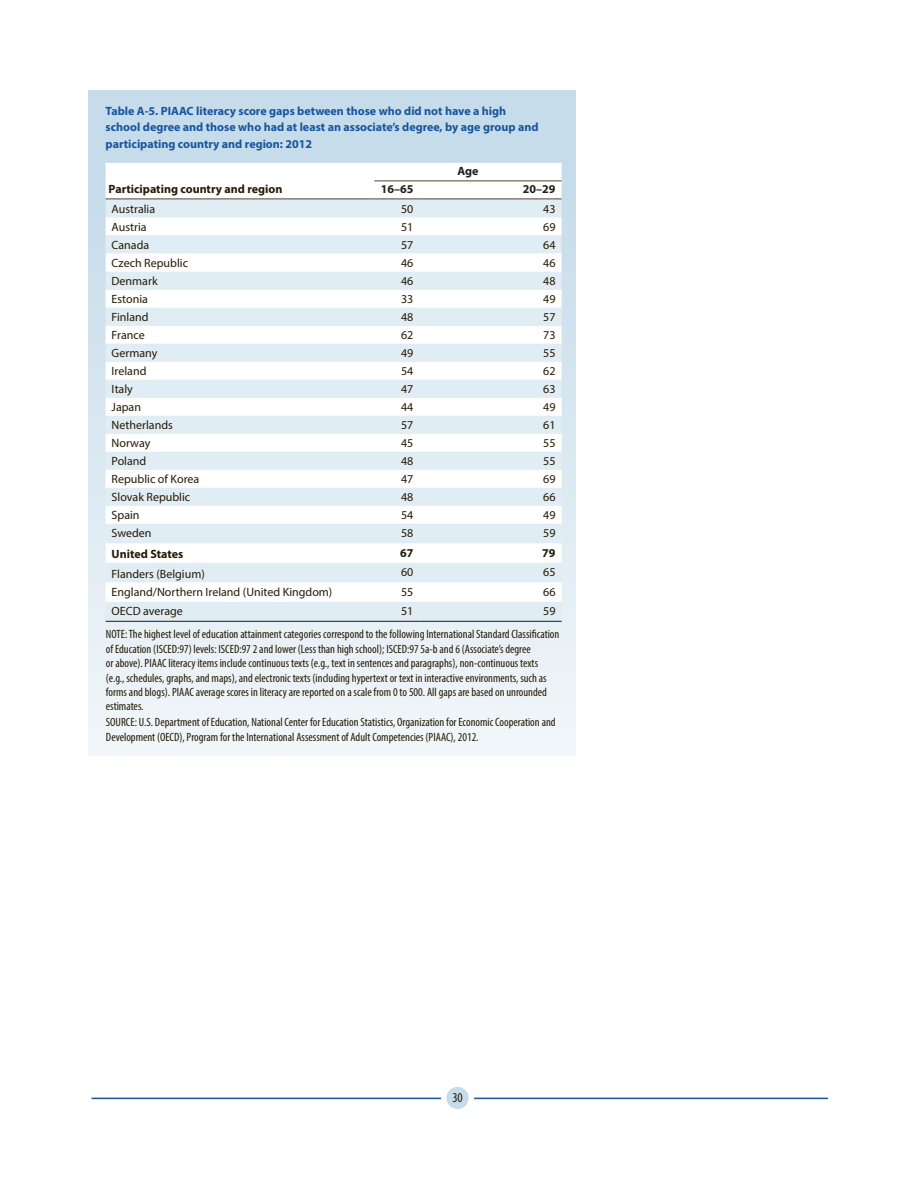
<style>
.page{position:relative;width:918px;height:1188px;background:#fff}
.page>*{position:absolute;margin:0;border:0;box-sizing:border-box;transform-origin:0 0}
.t1{font:condensed 13.5px "Myriad Pro";color:#251a05}
.t2{font:condensed 12px/14.4px "Myriad Pro";color:#251a05}
.Table_Stub_L{font:12px "Myriad Pro";color:#251a05}
.t3{font:700 12px/16.5px "Myriad Pro";color:#18559e}
.Table_Body_R{font:12px "Myriad Pro";color:#251a05}
.Table_Head_L{font:700 12px "Myriad Pro";color:#251a05}
.Table_Stub_L-2{font:700 12px "Myriad Pro";color:#251a05}
.Table_Head_R{font:700 12px "Myriad Pro";color:#231f20}
.Table_Body_R-2{font:700 12px "Myriad Pro";color:#251a05}
.Table_Head_C{font:700 12px "Myriad Pro";color:#231f20}
</style>
<div class="page">
<div style="left:446px;top:1087px;width:23px;height:22px;background:#c6dcea;border-radius:50%"></div>
<hr style="left:474px;top:1098px;width:354px;height:1px;background:#18559e">
<hr style="left:92px;top:1098px;width:349px;height:1px;background:#18559e">
<div style="left:88px;top:90px;width:488px;height:666px;background:linear-gradient(to bottom,#c1d9e8,#f1f6f9)"></div>
<svg style="left:106px;top:163px;width:456px;height:36px"></svg>
<div style="left:106px;top:200px;width:456px;height:421px;background:#e1edf4"></div>
<svg style="left:106px;top:217px;width:456px;height:385px"></svg>
<hr style="left:374px;top:181px;width:45px;height:1px;background:#50452e">
<hr style="left:419px;top:181px;width:143px;height:1px;background:#50452e">
<hr style="left:106px;top:199px;width:268px;height:1px;background:#50452e">
<hr style="left:374px;top:199px;width:45px;height:1px;background:#50452e">
<hr style="left:419px;top:199px;width:143px;height:1px;background:#50452e">
<hr style="left:106px;top:621px;width:268px;height:1px;background:#251a05">
<hr style="left:374px;top:621px;width:45px;height:1px;background:#251a05">
<hr style="left:419px;top:621px;width:143px;height:1px;background:#251a05">
<p class="t3" style="left:106px;top:102px;width:434px">Table A-5. PIAAC literacy score gaps between those who did not have a high school degree and those who had at least an associate’s degree, by age group and participating country and region: 2012</p>
<p class="Table_Head_L" style="left:109px;top:181px;width:175px">Participating country and region</p>
<p class="Table_Head_C" style="left:457px;top:163px;width:23px">Age</p>
<p class="Table_Head_R" style="left:381px;top:181px;width:34px">16–65</p>
<p class="Table_Head_R" style="left:523px;top:181px;width:34px">20–29</p>
<p class="Table_Stub_L" style="left:112px;top:201px;width:45px">Australia</p>
<p class="Table_Body_R" style="left:401px;top:201px;width:14px">50</p>
<p class="Table_Body_R" style="left:543px;top:201px;width:14px">43</p>
<p class="Table_Stub_L" style="left:112px;top:219px;width:37px">Austria</p>
<p class="Table_Body_R" style="left:401px;top:219px;width:14px">51</p>
<p class="Table_Body_R" style="left:543px;top:219px;width:14px">69</p>
<p class="Table_Stub_L" style="left:112px;top:237px;width:39px">Canada</p>
<p class="Table_Body_R" style="left:401px;top:237px;width:14px">57</p>
<p class="Table_Body_R" style="left:543px;top:237px;width:14px">64</p>
<p class="Table_Stub_L" style="left:112px;top:256px;width:78px">Czech Republic</p>
<p class="Table_Body_R" style="left:401px;top:256px;width:14px">46</p>
<p class="Table_Body_R" style="left:543px;top:256px;width:14px">46</p>
<p class="Table_Stub_L" style="left:112px;top:274px;width:48px">Denmark</p>
<p class="Table_Body_R" style="left:401px;top:274px;width:14px">46</p>
<p class="Table_Body_R" style="left:543px;top:274px;width:14px">48</p>
<p class="Table_Stub_L" style="left:112px;top:292px;width:38px">Estonia</p>
<p class="Table_Body_R" style="left:401px;top:292px;width:14px">33</p>
<p class="Table_Body_R" style="left:543px;top:292px;width:14px">49</p>
<p class="Table_Stub_L" style="left:112px;top:310px;width:39px">Finland</p>
<p class="Table_Body_R" style="left:401px;top:310px;width:14px">48</p>
<p class="Table_Body_R" style="left:543px;top:310px;width:14px">57</p>
<p class="Table_Stub_L" style="left:112px;top:328px;width:35px">France</p>
<p class="Table_Body_R" style="left:401px;top:328px;width:14px">62</p>
<p class="Table_Body_R" style="left:543px;top:328px;width:14px">73</p>
<p class="Table_Stub_L" style="left:112px;top:346px;width:47px">Germany</p>
<p class="Table_Body_R" style="left:401px;top:346px;width:14px">49</p>
<p class="Table_Body_R" style="left:543px;top:346px;width:14px">55</p>
<p class="Table_Stub_L" style="left:112px;top:364px;width:36px">Ireland</p>
<p class="Table_Body_R" style="left:401px;top:364px;width:14px">54</p>
<p class="Table_Body_R" style="left:543px;top:364px;width:14px">62</p>
<p class="Table_Stub_L" style="left:112px;top:382px;width:23px">Italy</p>
<p class="Table_Body_R" style="left:401px;top:382px;width:14px">47</p>
<p class="Table_Body_R" style="left:543px;top:382px;width:14px">63</p>
<p class="Table_Stub_L" style="left:112px;top:400px;width:31px">Japan</p>
<p class="Table_Body_R" style="left:401px;top:400px;width:14px">44</p>
<p class="Table_Body_R" style="left:543px;top:400px;width:14px">49</p>
<p class="Table_Stub_L" style="left:112px;top:418px;width:63px">Netherlands</p>
<p class="Table_Body_R" style="left:401px;top:418px;width:14px">57</p>
<p class="Table_Body_R" style="left:543px;top:418px;width:14px">61</p>
<p class="Table_Stub_L" style="left:112px;top:436px;width:40px">Norway</p>
<p class="Table_Body_R" style="left:401px;top:436px;width:14px">45</p>
<p class="Table_Body_R" style="left:543px;top:436px;width:14px">55</p>
<p class="Table_Stub_L" style="left:112px;top:454px;width:36px">Poland</p>
<p class="Table_Body_R" style="left:401px;top:454px;width:14px">48</p>
<p class="Table_Body_R" style="left:543px;top:454px;width:14px">55</p>
<p class="Table_Stub_L" style="left:112px;top:472px;width:89px">Republic of Korea</p>
<p class="Table_Body_R" style="left:401px;top:472px;width:14px">47</p>
<p class="Table_Body_R" style="left:543px;top:472px;width:14px">69</p>
<p class="Table_Stub_L" style="left:112px;top:490px;width:80px">Slovak Republic</p>
<p class="Table_Body_R" style="left:401px;top:490px;width:14px">48</p>
<p class="Table_Body_R" style="left:543px;top:490px;width:14px">66</p>
<p class="Table_Stub_L" style="left:112px;top:508px;width:29px">Spain</p>
<p class="Table_Body_R" style="left:401px;top:508px;width:14px">54</p>
<p class="Table_Body_R" style="left:543px;top:508px;width:14px">49</p>
<p class="Table_Stub_L" style="left:112px;top:526px;width:41px">Sweden</p>
<p class="Table_Body_R" style="left:401px;top:526px;width:14px">58</p>
<p class="Table_Body_R" style="left:543px;top:526px;width:14px">59</p>
<p class="Table_Stub_L-2" style="left:112px;top:546px;width:73px">United States</p>
<p class="Table_Body_R-2" style="left:400px;top:545px;width:15px">67</p>
<p class="Table_Body_R-2" style="left:542px;top:545px;width:15px">79</p>
<p class="Table_Stub_L" style="left:112px;top:566px;width:95px">Flanders (Belgium)</p>
<p class="Table_Body_R" style="left:401px;top:565px;width:14px">60</p>
<p class="Table_Body_R" style="left:543px;top:565px;width:14px">65</p>
<p class="Table_Stub_L" style="left:112px;top:584px;width:222px">England/Northern Ireland (United Kingdom)</p>
<p class="Table_Body_R" style="left:401px;top:584px;width:14px">55</p>
<p class="Table_Body_R" style="left:543px;top:584px;width:14px">66</p>
<p class="Table_Stub_L" style="left:112px;top:604px;width:73px">OECD average</p>
<p class="Table_Body_R" style="left:401px;top:604px;width:14px">51</p>
<p class="Table_Body_R" style="left:543px;top:604px;width:14px">59</p>
<p class="t2" style="left:106px;top:627px;width:455px">NOTE: The highest level of education attainment categories correspond to the following International Standard Classification of Education (ISCED:97) levels: ISCED:97 2 and lower (Less than high school); ISCED:97 5a-b and 6 (Associate’s degree<br>or above). PIAAC literacy items include continuous texts (e.g., text in sentences and paragraphs), non-continuous texts (e.g., schedules, graphs, and maps), and electronic texts (including hypertext or text in interactive environments, such as forms and blogs). PIAAC average scores in literacy are reported on a scale from 0 to 500. All gaps are based on unrounded estimates.</p>
<p class="t2" style="left:106px;top:715px;width:451px">SOURCE: U.S. Department of Education, National Center for Education Statistics, Organization for Economic Cooperation and<br>Development (OECD), Program for the International Assessment of Adult Competencies (PIAAC), 2012.</p>
<p class="t1" style="left:452px;top:1090px;width:12px">30</p>
</div>
